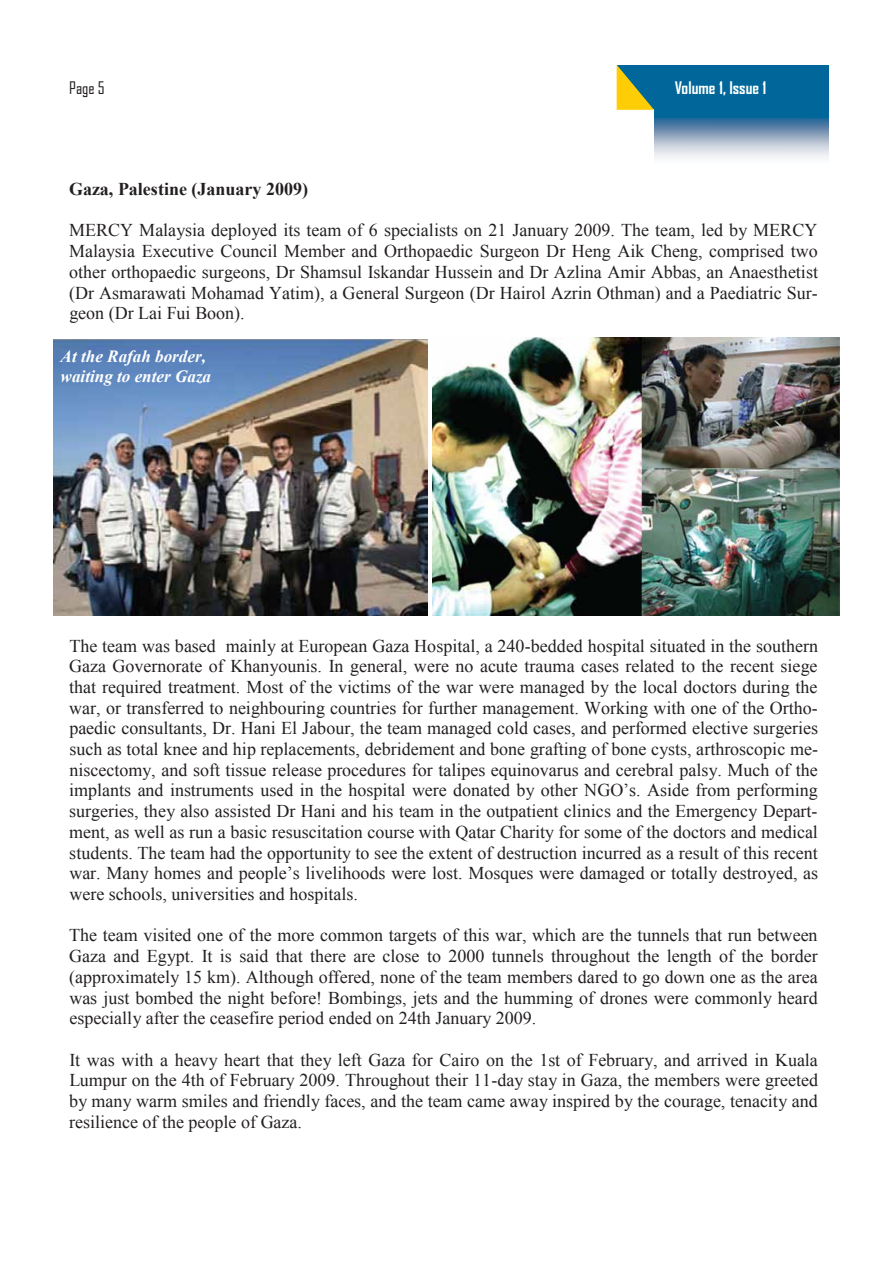
<style>
.page{position:relative;width:893px;height:1263px;background:#fff}
.page>*{position:absolute;margin:0;border:0;box-sizing:border-box;transform-origin:0 0}
.t1{font:18px/20.7px "Times New Roman";color:#231f20;text-align:justify}
.t2{font:700 18px "Times New Roman";color:#231f20}
.t3{font:italic 700 17.1px/19.6px "Times New Roman";color:#fff}
.t4{font:700 16.5px "Agency FB";color:#fff}
.t5{font:16.5px "Agency FB";color:#231f20}
</style>
<div class="page">
<svg style="left:654px;top:117px;width:174px;height:41px;background:#94adc5"></svg>
<div style="left:617px;top:65px;width:211px;height:52px;background:#01679a"></div>
<div style="left:617px;top:110px;width:37px;height:58px;background:#fff"></div>
<svg style="left:617px;top:65px;width:37px;height:45px"></svg>
<img style="left:53px;top:339px;width:375px;height:277px">
<img style="left:433px;top:337px;width:406px;height:279px">
<p class="t5" style="left:69px;top:77px;width:37px">Page 5</p>
<p class="t4" style="left:675px;top:78px;width:93px">Volume 1, Issue 1</p>
<p class="t2" style="left:69px;top:177px;width:240px">Gaza, Palestine (January 2009)</p>
<p class="t1" style="left:69px;top:220px;width:750px">MERCY Malaysia deployed its team of 6 specialists on 21 January 2009. The team, led by MERCY Malaysia Executive Council Member and Orthopaedic Surgeon Dr Heng Aik Cheng, comprised two other orthopaedic surgeons, Dr Shamsul Iskandar Hussein and Dr Azlina Amir Abbas, an Anaesthetist (Dr Asmarawati Mohamad Yatim), a General Surgeon (Dr Hairol Azrin Othman) and a Paediatric Sur&shy;geon (Dr Lai Fui Boon).</p>
<p class="t3" style="left:61px;top:346px;width:152px">At the Rafah border, waiting to enter Gaza</p>
<p class="t1" style="left:69px;top:635px;width:751px">The team was based mainly at European Gaza Hospital, a 240-bedded hospital situated in the southern Gaza Governorate of Khanyounis. In general, were no acute trauma cases related to the recent siege that required treatment. Most of the victims of the war were managed by the local doctors during the war, or transferred to neighbouring countries for further management. Working with one of the Ortho&shy;paedic consultants, Dr. Hani El Jabour, the team managed cold cases, and performed elective surgeries such as total knee and hip replacements, debridement and bone grafting of bone cysts, arthroscopic me&shy;niscectomy, and soft tissue release procedures for talipes equinovarus and cerebral palsy. Much of the implants and instruments used in the hospital were donated by other NGO’s. Aside from performing surgeries, they also assisted Dr Hani and his team in the outpatient clinics and the Emergency Depart&shy;ment, as well as run a basic resuscitation course with Qatar Charity for some of the doctors and medical students. The team had the opportunity to see the extent of destruction incurred as a result of this recent war. Many homes and people’s livelihoods were lost. Mosques were damaged or totally destroyed, as were schools, universities and hospitals.</p>
<p class="t1" style="left:69px;top:925px;width:750px">The team visited one of the more common targets of this war, which are the tunnels that run between Gaza and Egypt. It is said that there are close to 2000 tunnels throughout the length of the border (approximately 15 km). Although offered, none of the team members dared to go down one as the area was just bombed the night before! Bombings, jets and the humming of drones were commonly heard especially after the ceasefire period ended on 24th January 2009.</p>
<p class="t1" style="left:69px;top:1049px;width:750px">It was with a heavy heart that they left Gaza for Cairo on the 1st of February, and arrived in Kuala Lumpur on the 4th of February 2009. Throughout their 11-day stay in Gaza, the members were greeted by many warm smiles and friendly faces, and the team came away inspired by the courage, tenacity and resilience of the people of Gaza.</p>
</div>
